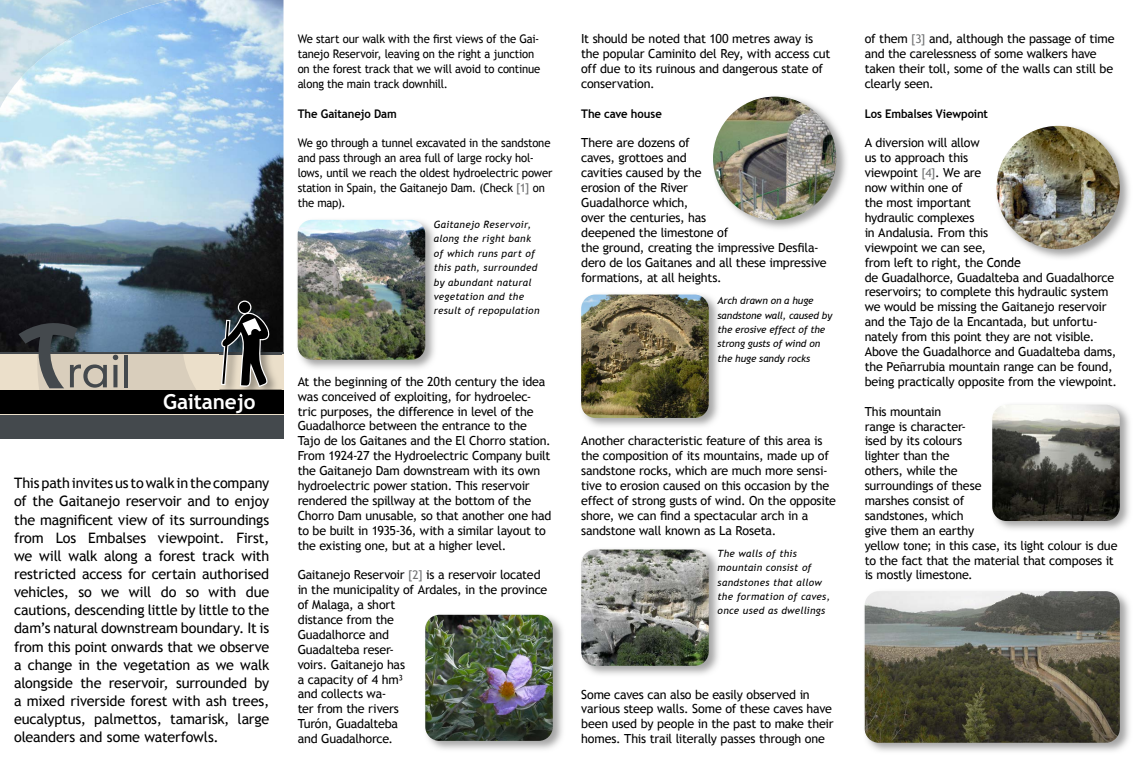
<style>
.page{position:relative;width:1134px;height:780px;background:#fff}
.page>*{position:absolute;margin:0;border:0;box-sizing:border-box;transform-origin:0 0}
.t1{font:700 20.75px "Trebuchet MS";letter-spacing:-.01em;color:#fff}
.t2{font:14.38px/18.1px "Trebuchet MS";letter-spacing:-.01em;color:#000;text-align:justify}
.t3{font:12.5px/14.9px "Trebuchet MS";letter-spacing:-.015em;color:#000}
.t4{font:11.88px/14.9px "Trebuchet MS";letter-spacing:-.015em;color:#000;scale:.95 1}
.t5{font:700 11.88px "Trebuchet MS";letter-spacing:-.005em;color:#000;scale:.95 1}
.t6{font:italic 10px/14.4px "Trebuchet MS";letter-spacing:.02em;color:#000}
.t7{font:italic 10px/14.4px "Trebuchet MS";letter-spacing:-.01em;color:#000}
.s1{color:#707172}
.s2{font-size:11.88px;color:#707172}
</style>
<div class="page">
<img style="left:0;top:0;width:283px;height:352px">
<img style="left:0;top:0;width:172px;height:108px">
<img style="left:999px;top:125px;width:131px;height:134px">
<img style="left:995px;top:257px;width:26px;height:4px">
<img style="left:996px;top:126px;width:124px;height:123px;border-radius:62px">
<img style="left:713px;top:96px;width:134px;height:133px">
<img style="left:711px;top:227px;width:17px;height:4px">
<img style="left:713px;top:97px;width:123px;height:123px;border-radius:62px">
<svg style="left:0;top:354px;width:283px;height:60px;background:#c5bba9"></svg>
<div style="left:0;top:389px;width:283px;height:24px;background:#000"></div>
<div style="left:0;top:414px;width:283px;height:24px;background:#44494d"></div>
<hr style="left:0;top:352px;width:283px;height:2px;background:#44494d">
<svg style="left:19px;top:323px;width:178px;height:67px;background:#878b8a"></svg>
<img style="left:220px;top:298px;width:62px;height:92px">
<img style="left:239px;top:394px;width:4px;height:3px">
<svg style="left:221px;top:300px;width:48px;height:87px;background:#555654"></svg>
<img style="left:997px;top:407px;width:133px;height:123px">
<img style="left:992px;top:404px;width:128px;height:117px">
<img style="left:864px;top:594px;width:266px;height:158px">
<img style="left:865px;top:591px;width:255px;height:151px">
<img style="left:297px;top:219px;width:138px;height:150px">
<img style="left:298px;top:220px;width:127px;height:140px">
<img style="left:586px;top:297px;width:133px;height:130px">
<img style="left:581px;top:294px;width:128px;height:124px">
<img style="left:585px;top:552px;width:134px;height:123px">
<img style="left:581px;top:549px;width:128px;height:116px">
<img style="left:429px;top:618px;width:134px;height:132px">
<img style="left:425px;top:614px;width:128px;height:126px">
<h1 class="t1" style="left:163px;top:389px;width:94px">Gaitanejo</h1>
<p class="t2" style="left:14px;top:474px;width:257px">This path invites us to walk in the company of the Gaitanejo reservoir and to enjoy the magnificent view of its surroundings from Los Embalses viewpoint. First, we will walk along a forest track with restricted access for certain authorised vehicles, so we will do so with due cautions, descending little by little to the dam’s natural downstream boundary. It is from this point onwards that we observe a change in the vegetation as we walk alongside the reservoir, surrounded by a mixed riverside forest with ash trees, eucalyptus, palmettos, tamarisk, large oleanders and some waterfowls.</p>
<p class="t4" style="left:298px;top:32px;width:257px">We start our walk with the first views of the Gai&shy;tanejo Reservoir, leaving on the right a junction on the forest track that we will avoid to continue along the main track downhill.</p>
<p class="t5" style="left:298px;top:106px;width:106px">The Gaitanejo Dam</p>
<p class="t4" style="left:298px;top:136px;width:270px">We go through a tunnel excavated in the sandstone and pass through an area full of large rocky hol&shy;lows, until we reach the oldest hydroelectric power station in Spain, the Gaitanejo Dam. (Check <span class="s1">[1]</span> on the map).</p>
<p class="t6" style="left:434px;top:217px;width:107px">Gaitanejo Reservoir, along the right bank of which runs part of this path, surrounded by abundant natural vegetation and the result of repopulation</p>
<p class="t3" style="left:298px;top:374px;width:255px">At the beginning of the 20th century the idea was conceived of exploiting, for hydroelec&shy;tric purposes, the difference in level of the Guadalhorce between the entrance to the Tajo de los Gaitanes and the El Chorro station.<br>From 1924-27 the Hydroelectric Company built the Gaitanejo Dam downstream with its own hydroelectric power station. This reservoir rendered the spillway at the bottom of the Chorro Dam unusable, so that another one had to be built in 1935-36, with a similar layout to the existing one, but at a higher level.</p>
<p class="t3" style="left:298px;top:567px;width:251px">Gaitanejo Reservoir <span class="s2">[2]</span> is a reservoir located in the municipality of Ardales, in the province of Malaga, a short<br>distance from the<br>Guadalhorce and<br>Guadalteba reser-<br>voirs. Gaitanejo has<br>a capacity of 4 hm³<br>and collects wa-<br>ter from the rivers<br>Turón, Guadalteba<br>and Guadalhorce.</p>
<p class="t3" style="left:581px;top:32px;width:251px">It should be noted that 100 metres away is the popular Caminito del Rey, with access cut off due to its ruinous and dangerous state of conservation.</p>
<p class="t5" style="left:581px;top:106px;width:86px">The cave house</p>
<p class="t3" style="left:581px;top:136px;width:247px">There are dozens of<br>caves, grottoes and<br>cavities caused by the<br>erosion of the River<br>Guadalhorce which,<br>over the centuries, has<br>deepened the limestone of<br>the ground, creating the impressive Desfila&shy;dero de los Gaitanes and all these impressive formations, at all heights.</p>
<p class="t7" style="left:718px;top:293px;width:116px">Arch drawn on a huge sandstone wall, caused by the erosive effect of the strong gusts of wind on the huge sandy rocks</p>
<p class="t3" style="left:581px;top:433px;width:256px">Another characteristic feature of this area is the composition of its mountains, made up of sandstone rocks, which are much more sensi&shy;tive to erosion caused on this occasion by the effect of strong gusts of wind. On the opposite shore, we can find a spectacular arch in a sandstone wall known as La Roseta.</p>
<p class="t6" style="left:718px;top:546px;width:114px">The walls of this mountain consist of sandstones that allow the formation of caves, once used as dwellings</p>
<p class="t3" style="left:581px;top:686px;width:254px">Some caves can also be easily observed in various steep walls. Some of these caves have been used by people in the past to make their homes. This trail literally passes through one</p>
<p class="t3" style="left:865px;top:32px;width:251px">of them <span class="s2">[3]</span> and, although the passage of time and the carelessness of some walkers have taken their toll, some of the walls can still be clearly seen.</p>
<p class="t5" style="left:865px;top:106px;width:131px">Los Embalses Viewpoint</p>
<p class="t3" style="left:865px;top:136px;width:254px">A diversion will allow<br>us to approach this<br>viewpoint <span class="s2">[4]</span>. We are<br>now within one of<br>the most important<br>hydraulic complexes<br>in Andalusia. From this<br>viewpoint we can see,<br>from left to right, the Conde<br>de Guadalhorce, Guadalteba and Guadalhorce reservoirs; to complete this hydraulic system we would be missing the Gaitanejo reservoir and the Tajo de la Encantada, but unfortu&shy;nately from this point they are not visible.<br>Above the Guadalhorce and Guadalteba dams, the Peñarrubia mountain range can be found, being practically opposite from the viewpoint.</p>
<p class="t3" style="left:865px;top:404px;width:254px">This mountain<br>range is character-<br>ised by its colours<br>lighter than the<br>others, while the<br>surroundings of these<br>marshes consist of<br>sandstones, which<br>give them an earthy<br>yellow tone; in this case, its light colour is due to the fact that the material that composes it is mostly limestone.</p>
</div>
